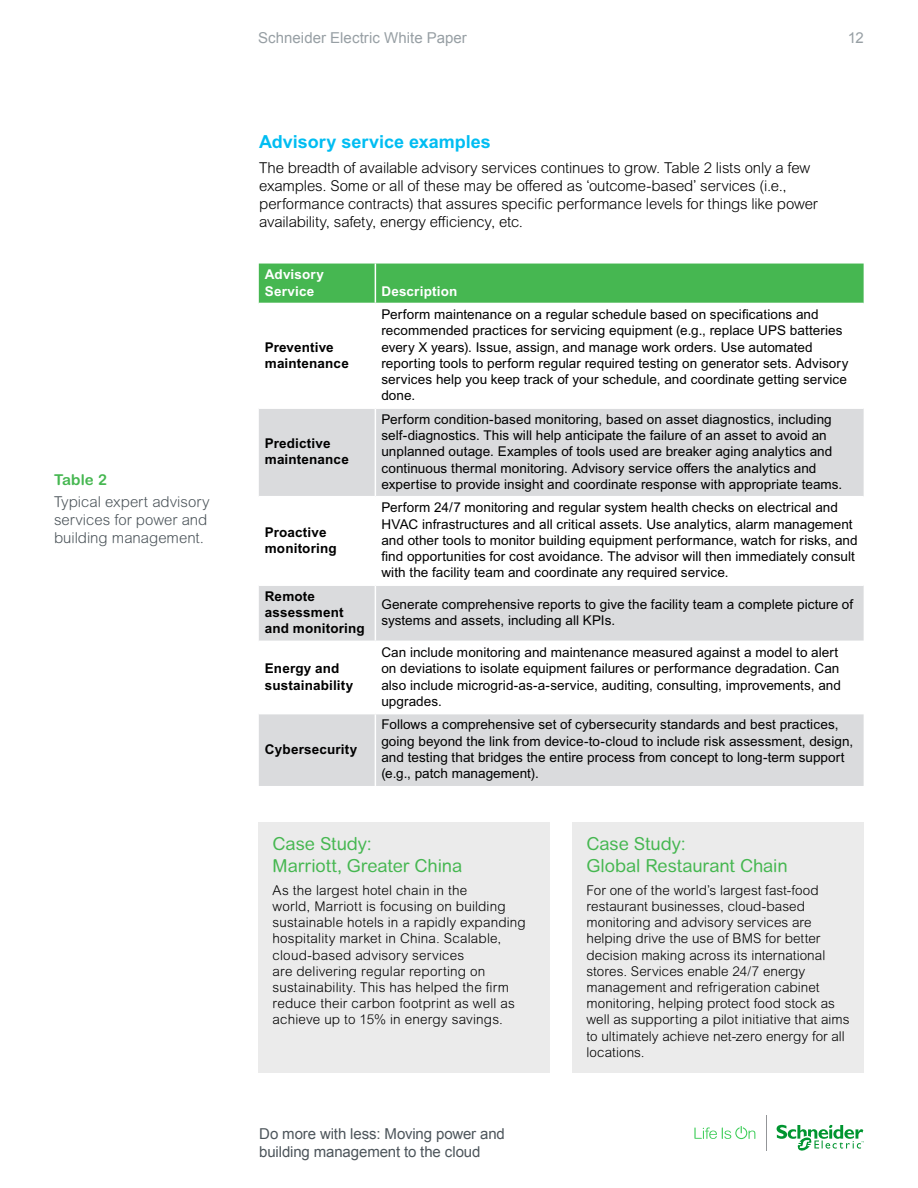
<style>
.page{position:relative;width:918px;height:1188px;background:#fff}
.page>*{position:absolute;margin:0;border:0;box-sizing:border-box;transform-origin:0 0}
.t1{font:18px/21.6px "Arial Rounded MT Pro";letter-spacing:-.005em;color:#46b751}
.t2{font:700 18px "Arial MT Pro";color:#00bdf2}
.t3{font:300 15px/18px "Arial Rounded MT Pro";letter-spacing:-.01em;color:#000}
.t4{font:300 15px/18px "Arial Rounded MT Pro";color:#4d555b}
.t5{font:15px/18px "Arial";letter-spacing:-.005em;color:#4d555b}
.t6{font:15px "Arial";letter-spacing:.005em;color:#979fa4}
.t7{font:700 15px "Arial Rounded MT Pro";letter-spacing:.005em;color:#46b751}
.t8{font:13.5px/16.2px "Arial MT Pro";letter-spacing:.005em;color:#000}
.t9{font:300 13.5px/16.2px "Arial Rounded MT Pro";letter-spacing:.01em;color:#000}
.t10{font:700 13.5px/16.2px "Arial MT Pro";letter-spacing:.01em;color:#000}
.t11{font:700 13.5px/16.2px "Arial MT Pro";letter-spacing:.015em;color:#fff}
</style>
<div class="page">
<svg style="left:694px;top:1126px;width:61px;height:13px"></svg>
<hr style="left:766px;top:1116px;width:1px;height:35px;background:#939598">
<svg style="left:777px;top:1125px;width:87px;height:26px"></svg>
<div style="left:259px;top:264px;width:605px;height:39px;background:#46b751"></div>
<svg style="left:259px;top:409px;width:605px;height:377px;fill:#dadbdd"></svg>
<hr style="left:375px;top:264px;width:1px;height:39px;background:#fff">
<hr style="left:375px;top:409px;width:1px;height:87px;background:#fff">
<hr style="left:259px;top:496px;width:116px;height:1px;background:#fff">
<hr style="left:375px;top:496px;width:489px;height:1px;background:#fff">
<hr style="left:375px;top:497px;width:1px;height:87px;background:#fff">
<hr style="left:259px;top:584px;width:116px;height:2px;background:#fff">
<hr style="left:375px;top:584px;width:489px;height:2px;background:#fff">
<hr style="left:375px;top:586px;width:1px;height:55px;background:#fff">
<hr style="left:375px;top:714px;width:1px;height:72px;background:#fff">
<hr style="left:259px;top:641px;width:116px;height:1px;background:#fff">
<hr style="left:375px;top:641px;width:489px;height:1px;background:#fff">
<hr style="left:375px;top:642px;width:1px;height:71px;background:#fff">
<hr style="left:863px;top:642px;width:1px;height:71px;background:#fff">
<hr style="left:259px;top:713px;width:116px;height:1px;background:#fff">
<hr style="left:375px;top:713px;width:489px;height:1px;background:#fff">
<div style="left:258px;top:822px;width:292px;height:250px;background:#ebebeb"></div>
<div style="left:572px;top:822px;width:292px;height:250px;background:#ebebeb"></div>
<p class="t7" style="left:54px;top:470px;width:55px">Table 2</p>
<p class="t4" style="left:54px;top:494px;width:157px">Typical expert advisory services for power and building management.</p>
<p class="t6" style="left:258px;top:28px;width:210px">Schneider Electric White Paper</p>
<p class="t6" style="left:848px;top:28px;width:18px">12</p>
<h1 class="t2" style="left:259px;top:131px;width:233px">Advisory service examples</h1>
<p class="t3" style="left:259px;top:159px;width:560px">The breadth of available advisory services continues to grow. Table 2 lists only a few examples. Some or all of these may be offered as ‘outcome-based’ services (i.e., performance contracts) that assures specific performance levels for things like power availability, safety, energy efficiency, etc.</p>
<p class="t11" style="left:265px;top:267px;width:61px">Advisory<br>Service</p>
<p class="t11" style="left:381px;top:283px;width:77px">Description</p>
<p class="t10" style="left:265px;top:339px;width:86px">Preventive maintenance</p>
<p class="t10" style="left:265px;top:436px;width:86px">Predictive maintenance</p>
<p class="t10" style="left:265px;top:524px;width:73px">Proactive monitoring</p>
<p class="t8" style="left:381px;top:307px;width:469px">Perform maintenance on a regular schedule based on specifications and recommended practices for servicing equipment (e.g., replace UPS batteries every X years). Issue, assign, and manage work orders. Use automated reporting tools to perform regular required testing on generator sets. Advisory services help you keep track of your schedule, and coordinate getting service done.</p>
<p class="t8" style="left:381px;top:412px;width:463px">Perform condition-based monitoring, based on asset diagnostics, including self-diagnostics. This will help anticipate the failure of an asset to avoid an unplanned outage. Examples of tools used are breaker aging analytics and continuous thermal monitoring. Advisory service offers the analytics and expertise to provide insight and coordinate response with appropriate teams.</p>
<p class="t8" style="left:381px;top:500px;width:478px">Perform 24/7 monitoring and regular system health checks on electrical and HVAC infrastructures and all critical assets. Use analytics, alarm management and other tools to monitor building equipment performance, watch for risks, and find opportunities for cost avoidance. The advisor will then immediately consult with the facility team and coordinate any required service.</p>
<p class="t10" style="left:265px;top:589px;width:101px">Remote assessment and monitoring</p>
<p class="t8" style="left:381px;top:597px;width:473px">Generate comprehensive reports to give the facility team a complete picture of systems and assets, including all KPIs.</p>
<p class="t10" style="left:265px;top:661px;width:90px">Energy and sustainability</p>
<p class="t8" style="left:381px;top:645px;width:461px">Can include monitoring and maintenance measured against a model to alert on deviations to isolate equipment failures or performance degradation. Can also include microgrid-as-a-service, auditing, consulting, improvements, and upgrades.</p>
<p class="t10" style="left:265px;top:741px;width:94px">Cybersecurity</p>
<p class="t8" style="left:381px;top:717px;width:473px">Follows a comprehensive set of cybersecurity standards and best practices, going beyond the link from device-to-cloud to include risk assessment, design, and testing that bridges the entire process from concept to long-term support (e.g., patch management).</p>
<h1 class="t1" style="left:273px;top:834px;width:191px">Case Study:<br>Marriott, Greater China</h1>
<p class="t9" style="left:273px;top:883px;width:255px">As the largest hotel chain in the<br>world, Marriott is focusing on building sustainable hotels in a rapidly expanding hospitality market in China. Scalable, cloud-based advisory services<br>are delivering regular reporting on sustainability. This has helped the firm reduce their carbon footprint as well as achieve up to 15% in energy savings.</p>
<p class="t5" style="left:259px;top:1125px;width:247px">Do more with less: Moving power and building management to the cloud</p>
<h1 class="t1" style="left:587px;top:834px;width:203px">Case Study:<br>Global Restaurant Chain</h1>
<p class="t9" style="left:587px;top:883px;width:264px">For one of the world’s largest fast-food restaurant businesses, cloud-based monitoring and advisory services are helping drive the use of BMS for better decision making across its international stores. Services enable 24/7 energy management and refrigeration cabinet monitoring, helping protect food stock as well as supporting a pilot initiative that aims to ultimately achieve net-zero energy for all locations.</p>
</div>
